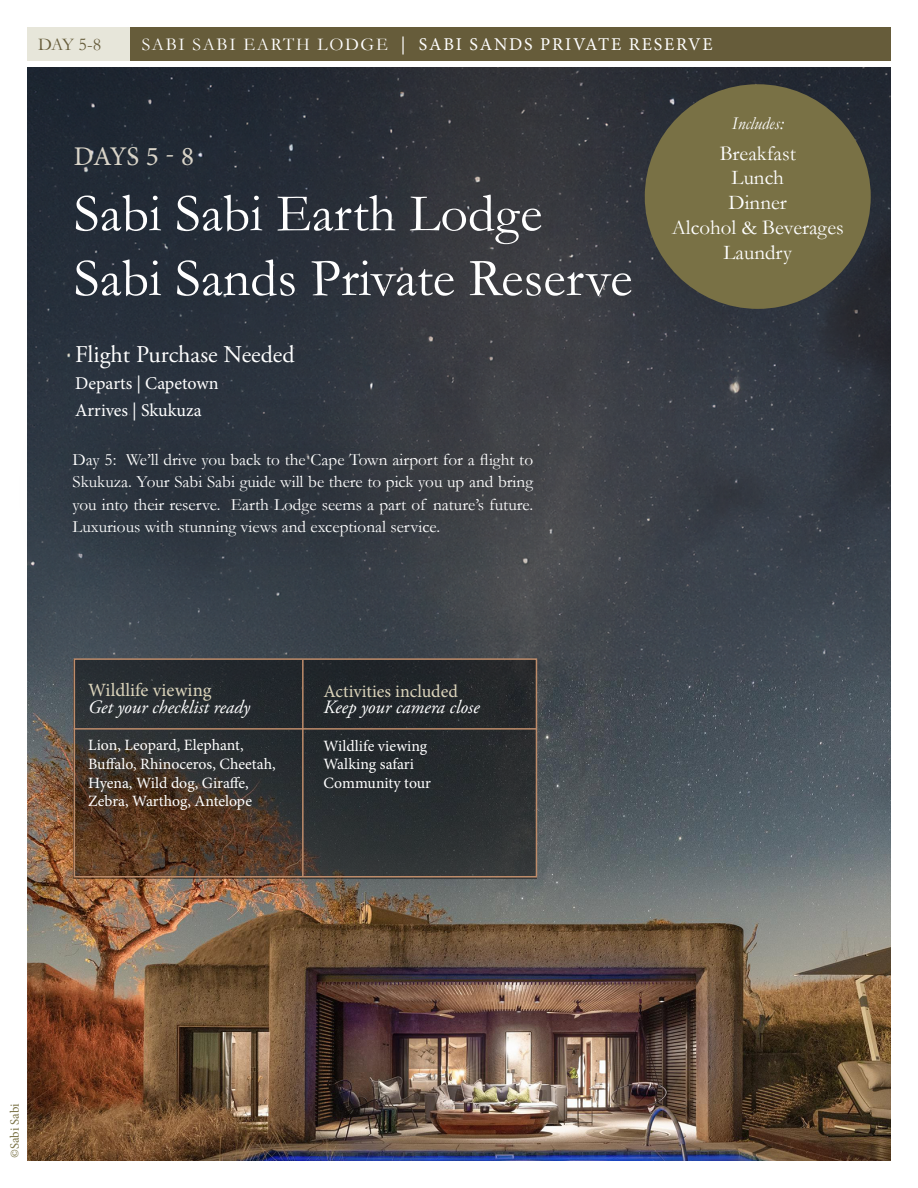
<style>
.page{position:relative;width:918px;height:1188px;background:#fff}
.page>*{position:absolute;margin:0;border:0;box-sizing:border-box;transform-origin:0 0}
.t1{font:54px/64.8px "Garamond";color:#fff}
.t2{font:27px "Minion Pro";color:#dad5c9}
.t3{font:24px "Adobe Garamond Pro";color:#fff}
.t4{font:21px/24.8px "Garamond";color:#fff;text-align:center}
.t5{font:italic 18.75px "Adobe Garamond Pro";color:#fff}
.t6{font:18.75px "Minion Pro";color:#dbd4bb}
.t7{font:18px "Minion Pro";letter-spacing:.1em;color:#fff}
.t8{font:18px/27px "Minion Pro";letter-spacing:.005em;color:#fff}
.t9{font:18px "Minion Pro";color:#dbd4bb}
.t10{font:italic 18px "Garamond";color:#fff}
.t11{font:18px "Garamond";color:#665c3a}
.t12{font:17.25px/22.5px "Garamond";color:#fff;text-align:justify}
.t13{font:15.75px/18.8px "Minion Pro";color:#fff}
.t14{font:12.75px "Minion Pro";letter-spacing:-.01em;color:#797145}
.s1{font-family:"Garamond"}
</style>
<div class="page">
<img style="left:27px;top:68px;width:864px;height:1093px">
<div style="left:27px;top:27px;width:864px;height:34px;background:#665c3a"></div>
<div style="left:27px;top:27px;width:103px;height:34px;background:#e7e6da"></div>
<svg style="left:27px;top:398px;width:558px;height:193px;background:#363c44"></svg>
<svg style="left:73px;top:660px;width:464px;height:219px;background:#312f2d"></svg>
<div style="left:74px;top:658px;width:463px;height:220px;border:2px solid #be8c6a"></div>
<hr style="left:74px;top:728px;width:463px;height:2px;background:#be8c6a">
<hr style="left:302px;top:660px;width:2px;height:216px;background:#be8c6a">
<div style="left:645px;top:84px;width:226px;height:225px;background:#797145;border-radius:50%"></div>
<p class="t11" style="left:38px;top:33px;width:64px">DAY 5-8</p>
<p class="t7" style="left:142px;top:33px;width:573px"><span class="s1">SABI SABI EARTH LODGE</span> | SABI SANDS PRIVATE RESERVE</p>
<h2 class="t2" style="left:74px;top:139px;width:122px">DAYS 5 - 8</h2>
<h1 class="t1" style="left:74px;top:179px;width:560px">Sabi Sabi Earth Lodge<br>Sabi Sands Private Reserve</h1>
<h3 class="t3" style="left:75px;top:340px;width:221px">Flight Purchase Needed</h3>
<p class="t8" style="left:75px;top:370px;width:145px">Departs | Capetown<br>Arrives | Skukuza</p>
<p class="t12" style="left:72px;top:447px;width:462px">Day 5: We’ll drive you back to the Cape Town airport for a flight to Skukuza. Your Sabi Sabi guide will be there to pick you up and bring you into their reserve. Earth Lodge seems a part of nature’s future.<br>Luxurious with stunning views and exceptional service.</p>
<p class="t10" style="left:732px;top:112px;width:53px">Includes:</p>
<p class="t4" style="left:672px;top:140px;width:174px">Breakfast<br>Lunch<br>Dinner<br>Alcohol &amp; Beverages<br>Laundry</p>
<p class="t6" style="left:88px;top:678px;width:125px">Wildlife viewing</p>
<p class="t5" style="left:88px;top:695px;width:163px">Get your checklist ready</p>
<p class="t13" style="left:88px;top:736px;width:189px">Lion, Leopard, Elephant,<br>Buffalo, Rhinoceros, Cheetah,<br>Hyena, Wild dog, Giraffe,<br>Zebra, Warthog, Antelope</p>
<p class="t9" style="left:324px;top:679px;width:136px">Activities included</p>
<p class="t5" style="left:324px;top:696px;width:158px">Keep your camera close</p>
<p class="t13" style="left:324px;top:736px;width:109px">Wildlife viewing<br>Walking safari<br>Community tour</p>
<p class="t14" style="left:6px;top:1158px;width:56px;rotate:-90deg">©Sabi Sabi</p>
</div>
